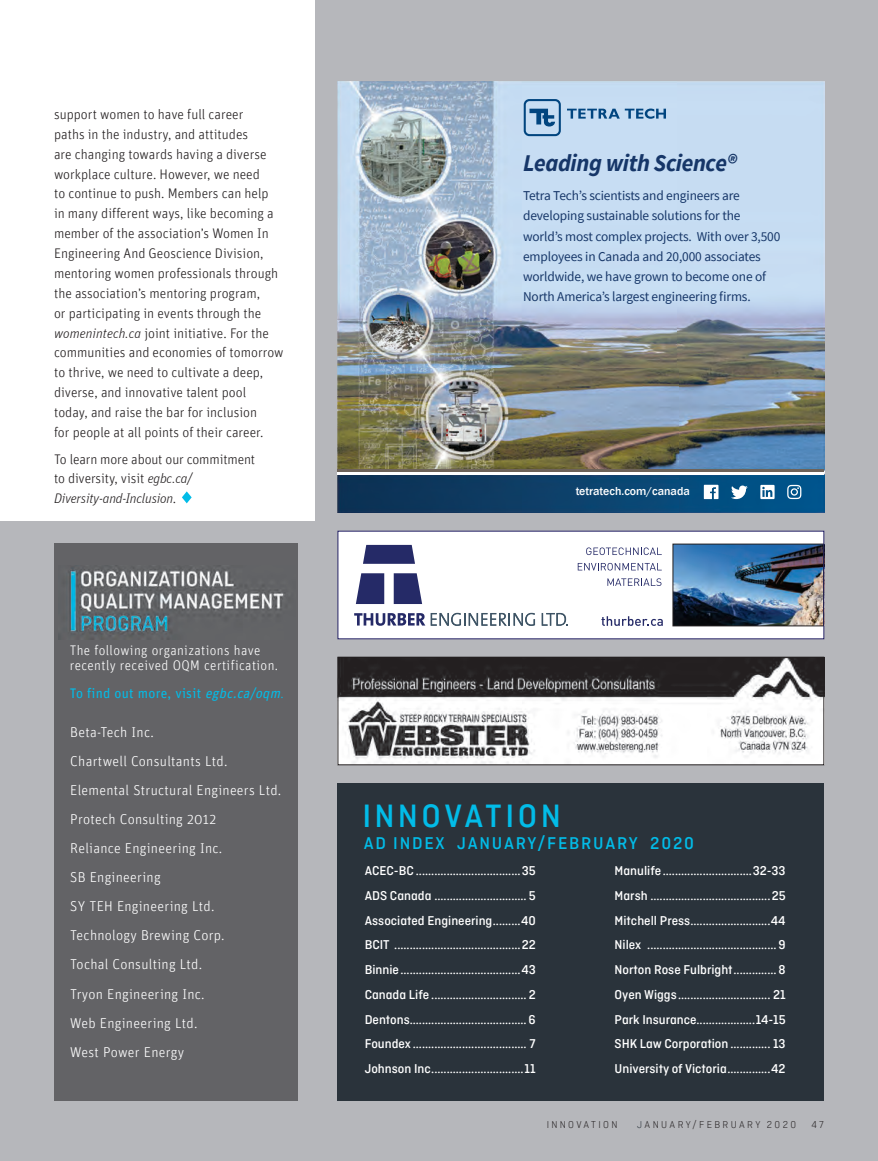
<style>
.page{position:relative;width:878px;height:1161px;background:#fff}
.page>*{position:absolute;margin:0;border:0;box-sizing:border-box;transform-origin:0 0}
.t1{font:500 34.2px "Ciutadella";letter-spacing:.1em;color:#02bce8}
.t2{font:italic 700 24px "Source Sans Pro";letter-spacing:-.02em;color:#163668}
.t3{font:500 18px "Ciutadella";letter-spacing:.1em;color:#02bce8}
.t4{font:300 14.25px/29.1px "Unit OT";letter-spacing:.02em;color:#fff}
.t5{font:300 13.8px/19.8px "Unit OT";color:#231f20}
.t6{font:300 13.8px/14.5px "Unit OT";letter-spacing:.03em;color:#fff}
.t7{font:13.8px "Unit OT";letter-spacing:.02em;color:#02bce8}
.t8{font:500 13.5px/24.8px "Ciutadella";color:#fff;text-align:justify}
.t9{font:13.5px/20.2px "Source Sans Pro";letter-spacing:-.01em;color:#163668}
.t10{font:500 11.85px "Franklin Gothic";color:#fff}
.t11{font:300 10.5px "Ciutadella";letter-spacing:.225em;color:#231f20}
.s1{font-style:italic}
.s2{font-weight:300}
.s3{color:#2a333b}
</style>
<div class="page">
<div style="left:0;top:521px;width:824px;height:640px;background:#b6b7bb"></div>
<div style="left:315px;top:0;width:563px;height:1161px;background:#b6b7bb"></div>
<img style="left:340px;top:659px;width:482px;height:104px">
<div style="left:338px;top:657px;width:486px;height:108px;border:1px solid #231f20"></div>
<div style="left:338px;top:531px;width:485px;height:108px;background:#fff"></div>
<img style="left:674px;top:546px;width:147px;height:78px">
<svg style="left:363px;top:545px;width:52px;height:19px"></svg>
<svg style="left:394px;top:573px;width:28px;height:31px"></svg>
<svg style="left:356px;top:573px;width:28px;height:31px"></svg>
<svg style="left:354px;top:613px;width:181px;height:13px"></svg>
<svg style="left:541px;top:613px;width:27px;height:13px"></svg>
<svg style="left:586px;top:547px;width:75px;height:8px"></svg>
<svg style="left:577px;top:563px;width:84px;height:8px"></svg>
<svg style="left:607px;top:578px;width:54px;height:8px"></svg>
<svg style="left:601px;top:616px;width:61px;height:10px"></svg>
<div style="left:672px;top:544px;width:151px;height:82px;border:1px solid #231f20"></div>
<div style="left:338px;top:783px;width:486px;height:317px;background:#2a333b"></div>
<div style="left:54px;top:543px;width:243px;height:557px;background:#636366"></div>
<img style="left:69px;top:567px;width:216px;height:73px">
<img style="left:338px;top:81px;width:486px;height:432px">
<svg style="left:731px;top:486px;width:16px;height:13px"></svg>
<svg style="left:703px;top:485px;width:15px;height:14px"></svg>
<svg style="left:760px;top:485px;width:14px;height:14px"></svg>
<svg style="left:787px;top:485px;width:14px;height:14px"></svg>
<svg style="left:523px;top:99px;width:38px;height:37px"></svg>
<svg style="left:567px;top:109px;width:99px;height:10px"></svg>
<hr style="left:338px;top:472px;width:486px;height:2px;background:#fff">
<hr style="left:338px;top:470px;width:486px;height:2px;background:#6d6259">
<svg style="left:182px;top:491px;width:10px;height:12px"></svg>
<p class="t5" style="left:54px;top:104px;width:231px">support women to have full career<br>paths in the industry, and attitudes<br>are changing towards having a diverse workplace culture. However, we need<br>to continue to push. Members can help<br>in many different ways, like becoming a member of the association’s Women In Engineering And Geoscience Division, mentoring women professionals through the association’s mentoring program,<br>or participating in events through the <span class="s1">womenintech.ca</span> joint initiative. For the communities and economies of tomorrow to thrive, we need to cultivate a deep, diverse, and innovative talent pool<br>today, and raise the bar for inclusion<br>for people at all points of their career.</p>
<p class="t5" style="left:54px;top:449px;width:203px">To learn more about our commitment to diversity, visit <span class="s1">egbc.ca/<br>Diversity-and-Inclusion</span>.</p>
<p class="t6" style="left:70px;top:643px;width:210px">The following organizations have recently received OQM certification.</p>
<p class="t7" style="left:70px;top:685px;width:215px">To find out more, visit <span class="s1">egbc.ca/oqm</span><span class="s2">.</span></p>
<p class="t4" style="left:70px;top:717px;width:213px">Beta-Tech Inc.<br>Chartwell Consultants Ltd.<br>Elemental Structural Engineers Ltd.<br>Protech Consulting 2012<br>Reliance Engineering Inc.<br>SB Engineering<br>SY TEH Engineering Ltd.<br>Technology Brewing Corp.<br>Tochal Consulting Ltd.<br>Tryon Engineering Inc.<br>Web Engineering Ltd.<br>West Power Energy</p>
<h2 class="t2" style="left:523px;top:146px;width:215px">Leading with Science®</h2>
<p class="t9" style="left:523px;top:185px;width:259px">Tetra Tech’s scientists and engineers are developing sustainable solutions for the world’s most complex projects. With over 3,500 employees in Canada and 20,000 associates worldwide, we have grown to become one of North America’s largest engineering firms.</p>
<p class="t10" style="left:575px;top:484px;width:116px">tetratech.com/canada</p>
<h1 class="t1" style="left:362px;top:797px;width:200px">INNOVATION</h1>
<h3 class="t3" style="left:363px;top:833px;width:332px">AD INDEX JANUARY/FEBRUARY 2020</h3>
<p class="t8" style="left:364px;top:858px;width:173px">ACEC-BC ..................................35<br>ADS Canada .............................. 5<br>Associated Engineering .........40<br>BCIT .........................................22<br>Binnie .......................................43<br>Canada Life ............................... 2<br>Dentons...................................... 6<br>Foundex ..................................... 7<br>Johnson Inc ..............................11</p>
<p class="t8" style="left:614px;top:858px;width:173px">Manulife .............................32-33<br>Marsh .......................................25<br>Mitchell Press ..........................44<br>Nilex .......................................... 9<br>Norton Rose Fulbright .............. 8<br>Oyen Wiggs .............................. 21<br>Park Insurance...................14-15<br>SHK Law Corporation ............. 13<br>University of Victoria ..............42</p>
<p class="t11" style="left:547px;top:1119px;width:72px">INNOVATION</p>
<p class="t11" style="left:637px;top:1119px;width:160px"><span class="s3">J</span>ANUARY/FEBRUARY 2020</p>
<p class="t11" style="left:811px;top:1119px;width:14px">47</p>
</div>
